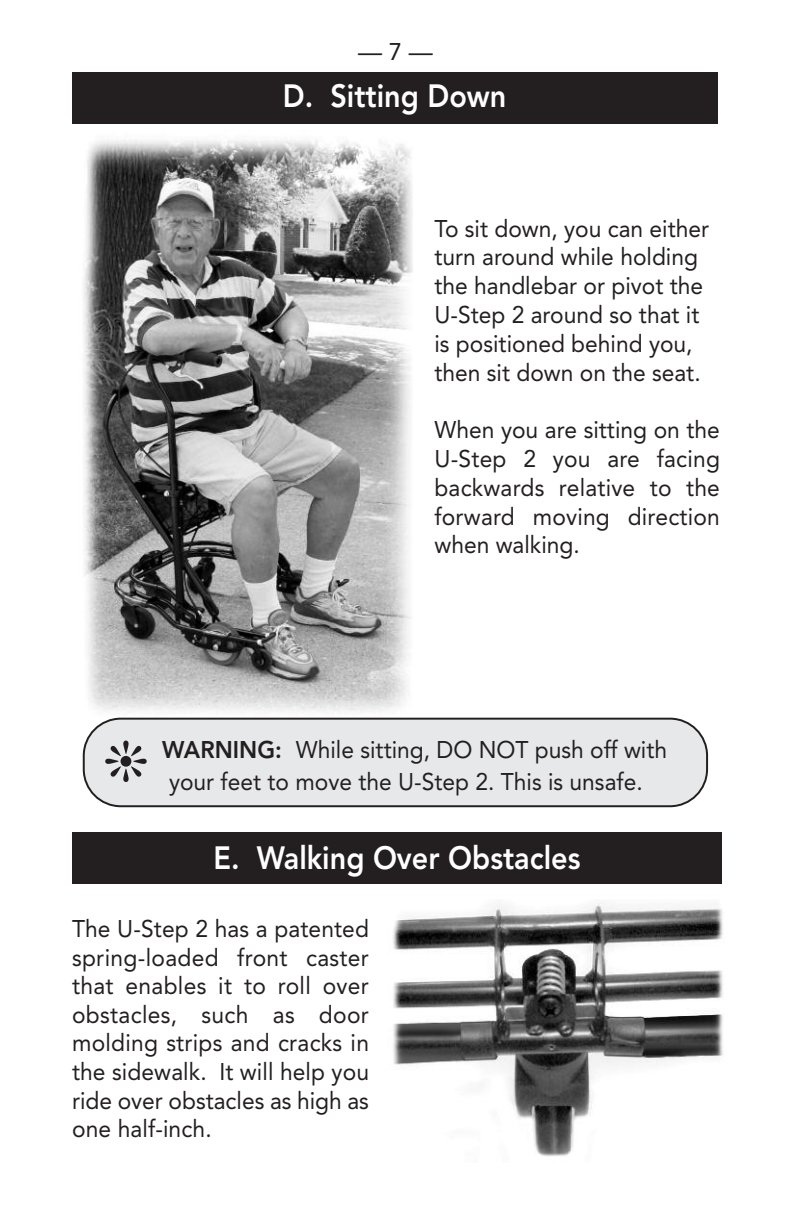
<style>
.page{position:relative;width:792px;height:1224px;background:#fff}
.page>*{position:absolute;margin:0;border:0;box-sizing:border-box;transform-origin:0 0}
.t1{font:800 32px "Avenir";color:#fff;scale:.9 1}
.t2{font:24px/28.8px "Avenir";color:#231f20;text-align:justify;scale:.95 1}
.t3{font:24px "Avenir";color:#231f20}
.s1{font-weight:800}
</style>
<div class="page">
<div style="left:72px;top:832px;width:650px;height:52px;background:#231f20"></div>
<img style="left:393px;top:900px;width:330px;height:257px">
<img style="left:84px;top:140px;width:329px;height:578px">
<div style="left:72px;top:72px;width:645px;height:52px;background:#231f20"></div>
<svg style="left:83px;top:718px;width:625px;height:89px;background:#dfdfe0"></svg>
<div style="left:105px;top:741px;width:42px;height:41px;background:#e7e8e9"></div>
<p class="t3" style="left:358px;top:32px;width:76px">—7—</p>
<h1 class="t1" style="left:283px;top:71px;width:250px">D. Sitting Down</h1>
<p class="t2" style="left:434px;top:213px;width:291px;text-align:left">To sit down, you can either turn around while holding the handlebar or pivot the<br>U-Step 2 around so that it is positioned behind you, then sit down on the seat.</p>
<p class="t2" style="left:434px;top:415px;width:302px">When you are sitting on the U-Step 2 you are facing backwards relative to the forward moving direction when walking.</p>
<p class="t2" style="left:162px;top:733px;width:533px;line-height:32px"><span class="s1">WARNING:</span> While sitting, DO NOT push off with your feet to move the U-Step 2. This is unsafe.</p>
<h1 class="t1" style="left:214px;top:833px;width:409px">E. Walking Over Obstacles</h1>
<p class="t2" style="left:72px;top:914px;width:314px">The U-Step 2 has a patented spring-loaded front caster that enables it to roll over obstacles, such as door molding strips and cracks in the sidewalk. It will help you ride over obstacles as high as one half-inch.</p>
</div>
